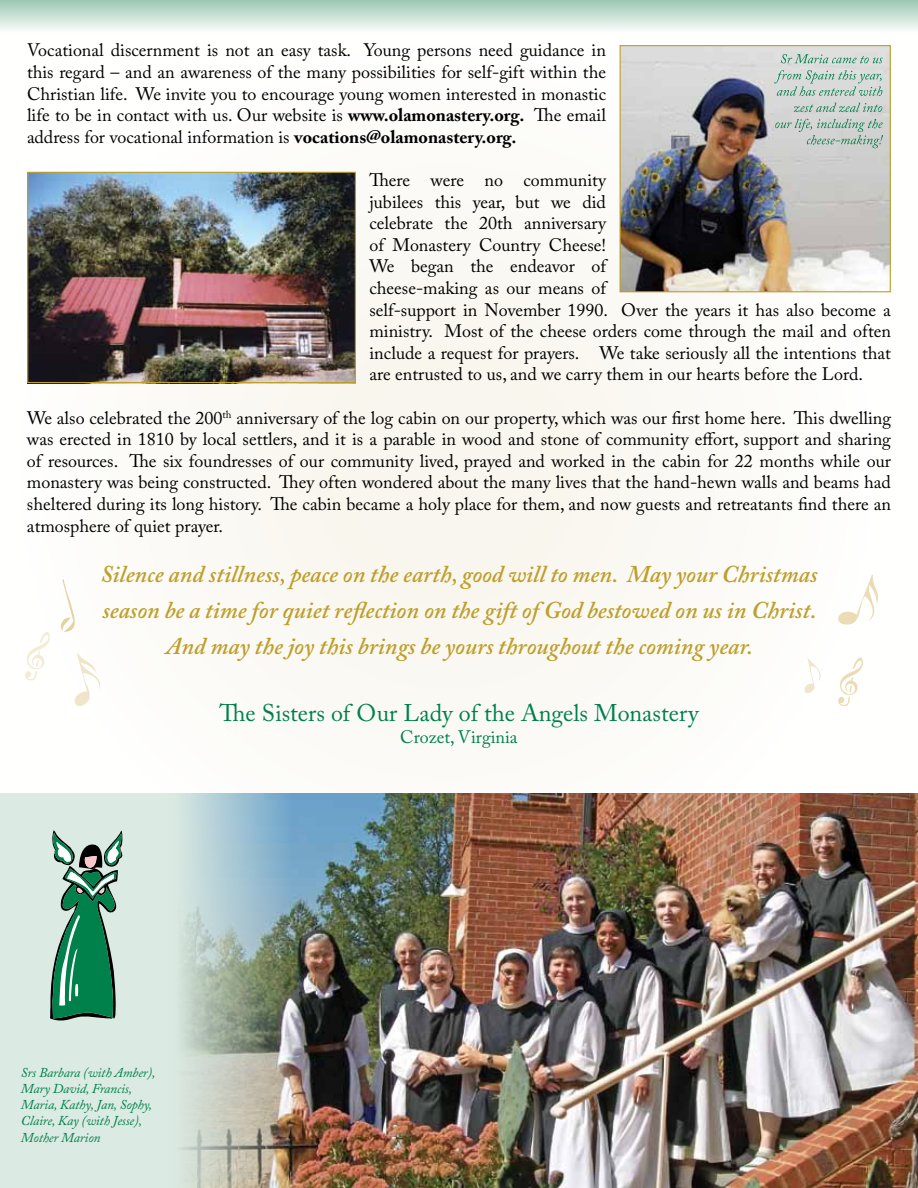
<style>
.page{position:relative;width:918px;height:1188px;background:#fff}
.page>*{position:absolute;margin:0;border:0;box-sizing:border-box;transform-origin:0 0}
.t1{font:italic 600 24px/36px "Adobe Caslon Pro";color:#be9f2c;text-align:center}
.t2{font:24px "Adobe Caslon Pro";color:#00804b}
.t3{font:18px/21.6px "Adobe Caslon Pro";color:#000;text-align:justify}
.t4{font:18px "Adobe Caslon Pro";color:#00804b}
.t5{font:italic 13.5px/16.2px "Adobe Caslon Pro";letter-spacing:-.01em;color:#00804b}
.s1{font-weight:700}
</style>
<div class="page">
<div style="left:0;top:0;width:918px;height:794px;background:#fcfbf7"></div>
<div style="left:0;top:794px;width:918px;height:394px;background:#dbeae2"></div>
<img style="left:180px;top:794px;width:738px;height:394px">
<img style="left:622px;top:47px;width:267px;height:243px">
<div style="left:620px;top:45px;width:271px;height:247px;border:1px solid #be9f2c"></div>
<img style="left:28px;top:174px;width:327px;height:210px">
<div style="left:27px;top:172px;width:329px;height:211px;border:1px solid #be9f2c"></div>
<svg style="left:775px;top:119px;width:108px;height:29px;background:#bac8c2"></svg>
<svg style="left:794px;top:103px;width:88px;height:9px"></svg>
<svg style="left:774px;top:70px;width:108px;height:26px;background:#bbcdc6"></svg>
<svg style="left:781px;top:54px;width:102px;height:9px"></svg>
<div style="left:0;top:0;width:918px;height:36px;background:linear-gradient(to bottom,#9dc8b4,#fff)"></div>
<svg style="left:50px;top:830px;width:72px;height:191px"></svg>
<svg style="left:838px;top:657px;width:25px;height:49px"></svg>
<svg style="left:25px;top:632px;width:25px;height:48px"></svg>
<svg style="left:75px;top:653px;width:25px;height:53px"></svg>
<svg style="left:804px;top:658px;width:17px;height:35px"></svg>
<svg style="left:838px;top:575px;width:40px;height:50px"></svg>
<svg style="left:60px;top:579px;width:15px;height:53px"></svg>
<p class="t3" style="left:27px;top:39px;width:581px">Vocational discernment is not an easy task. Young persons need guidance in this regard – and an awareness of the many possibilities for self-gift within the Christian life. We invite you to encourage young women interested in monastic life to be in contact with us. Our website is <span class="s1">www.olamonastery.org.</span> The email address for vocational information is <span class="s1">vocations@olamonastery.org.</span></p>
<p class="t3" style="left:369px;top:169px;width:523px;text-align:left">There were no community<br>jubilees this year, but we did<br>celebrate the 20th anniversary<br>of Monastery Country Cheese!<br>We began the endeavor of<br>cheese-making as our means of<br>self-support in November 1990. Over the years it has also become a ministry. Most of the cheese orders come through the mail and often include a request for prayers. We take seriously all the intentions that are entrusted to us, and we carry them in our hearts before the Lord.</p>
<p class="t3" style="left:27px;top:407px;width:866px">We also celebrated the 200<sup>th</sup> anniversary of the log cabin on our property, which was our first home here. This dwelling was erected in 1810 by local settlers, and it is a parable in wood and stone of community effort, support and sharing of resources. The six foundresses of our community lived, prayed and worked in the cabin for 22 months while our monastery was being constructed. They often wondered about the many lives that the hand-hewn walls and beams had sheltered during its long history. The cabin became a holy place for them, and now guests and retreatants find there an atmosphere of quiet prayer.</p>
<h1 class="t1" style="left:100px;top:556px;width:719px">Silence and stillness, peace on the earth, good will to men. May your Christmas season be a time for quiet reflection on the gift of God bestowed on us in Christ.<br>And may the joy this brings be yours throughout the coming year.</h1>
<h1 class="t2" style="left:220px;top:699px;width:480px">The Sisters of Our Lady of the Angels Monastery</h1>
<p class="t4" style="left:400px;top:726px;width:119px">Crozet, Virginia</p>
<p class="t5" style="left:21px;top:1064px;width:136px">Srs Barbara (with Amber),<br>Mary David, Francis,<br>Maria, Kathy, Jan, Sophy,<br>Claire, Kay (with Jesse),<br>Mother Marion</p>
</div>
